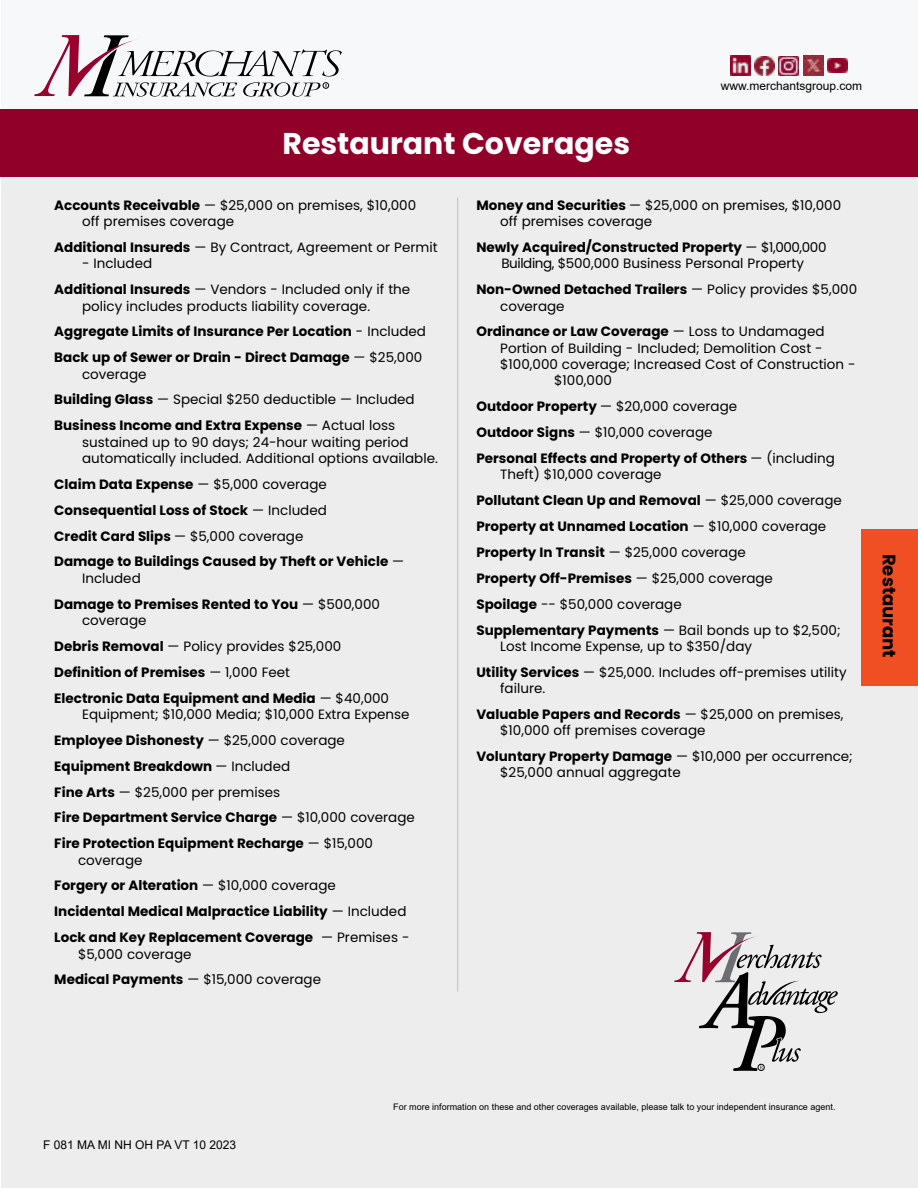
<style>
.page{position:relative;width:918px;height:1188px;background:#fff}
.page>*{position:absolute;margin:0;border:0;box-sizing:border-box;transform-origin:0 0}
.t1{font:700 30px "Poppins";color:#fff}
.t2{font:700 18px "Poppins";color:#000}
.t3{font:13.5px/26px "Poppins";color:#000}
.t4{font:700 13.5px/26px "Poppins";color:#000}
.t5{font:12px "Arial";color:#000}
.t6{font:9px "Arial";color:#000}
.s1{font-weight:700}
.s2{font-weight:400}
</style>
<div class="page">
<div style="left:2px;top:0;width:916px;height:1188px;background:#f7f8f9"></div>
<div style="left:2px;top:176px;width:916px;height:1012px;background:#ededee"></div>
<div style="left:0;top:109px;width:918px;height:67px;background:#910028"></div>
<svg style="left:34px;top:35px;width:308px;height:62px"></svg>
<hr style="left:457px;top:198px;width:1px;height:794px;background:#000">
<div style="left:861px;top:529px;width:57px;height:157px;background:#f04e23"></div>
<img style="left:754px;top:56px;width:20px;height:20px">
<img style="left:779px;top:56px;width:19px;height:20px">
<img style="left:731px;top:56px;width:19px;height:20px">
<img style="left:803px;top:56px;width:20px;height:20px">
<img style="left:828px;top:59px;width:19px;height:14px">
<svg style="left:674px;top:932px;width:164px;height:139px"></svg>
<div style="left:758px;top:1064px;width:6px;height:7px;border:1px solid #000;border-radius:50%"></div>
<h1 class="t1" style="left:283px;top:126px;width:349px">Restaurant Coverages</h1>
<p class="t5" style="left:721px;top:78px;width:143px">www.merchantsgroup.com</p>
<p class="t3" style="left:82px;top:197px;width:336px;line-height:16.2px;text-indent:-28px"><span class="s1">Accounts Receivable</span> — $25,000 on premises, $10,000 off premises coverage</p>
<p class="t3" style="left:54px;top:235px;width:385px"><span class="s1">Additional Insureds</span> — By Contract, Agreement or Permit</p>
<p class="t3" style="left:54px;top:251px;width:358px;text-indent:28px">- Included<br><span class="s1">Additional Insureds</span> — Vendors - Included only if the</p>
<p class="t4" style="left:54px;top:293px;width:373px;text-indent:28px"><span class="s2">policy includes products liability coverage.<br></span>Aggregate Limits of Insurance Per Location <span class="s2">- Included<br></span>Back up of Sewer or Drain - Direct Damage <span class="s2">— $25,000</span></p>
<p class="t3" style="left:54px;top:361px;width:362px;text-indent:28px">coverage<br><span class="s1">Building Glass</span> — Special $250 deductible — Included<br><span class="s1">Business Income and Extra Expense</span> — Actual loss</p>
<p class="t3" style="left:82px;top:434px;width:357px;line-height:16.2px">sustained up to 90 days; 24-hour waiting period automatically included. Additional options available.</p>
<p class="t4" style="left:54px;top:471px;width:351px">Claim Data Expense <span class="s2">— $5,000 coverage </span>Consequential Loss of Stock <span class="s2">— Included<br></span>Credit Card Slips <span class="s2">— $5,000 coverage<br></span>Damage to Buildings Caused by Theft or Vehicle <span class="s2">—</span></p>
<p class="t4" style="left:54px;top:565px;width:327px;text-indent:28px"><span class="s2">Included<br></span>Damage to Premises Rented to You <span class="s2">— $500,000</span></p>
<p class="t4" style="left:54px;top:607px;width:336px;text-indent:28px"><span class="s2">coverage<br></span>Debris Removal <span class="s2">— Policy provides $25,000<br></span>Definition of Premises <span class="s2">— 1,000 Feet<br></span>Electronic Data Equipment and Media <span class="s2">— $40,000</span></p>
<p class="t3" style="left:54px;top:701px;width:362px;text-indent:28px">Equipment; $10,000 Media; $10,000 Extra Expense <span class="s1">Employee Dishonesty</span> — $25,000 coverage <span class="s1">Equipment Breakdown</span> — Included<br><span class="s1">Fine Arts</span> — $25,000 per premises<br><span class="s1">Fire Department Service Charge</span> — $10,000 coverage <span class="s1">Fire Protection Equipment Recharge</span> — $15,000</p>
<p class="t4" style="left:54px;top:847px;width:357px;text-indent:24px"><span class="s2">coverage<br></span>Forgery or Alteration <span class="s2">— $10,000 coverage </span>Incidental Medical Malpractice Liability <span class="s2">— Included </span>Lock and Key Replacement Coverage <span class="s2">— Premises -</span></p>
<p class="t3" style="left:54px;top:941px;width:268px;text-indent:24px">$5,000 coverage<br><span class="s1">Medical Payments</span> — $15,000 coverage</p>
<p class="t3" style="left:500px;top:197px;width:342px;line-height:16.2px;text-indent:-24px"><span class="s1">Money and Securities</span> — $25,000 on premises, $10,000 off premises coverage</p>
<p class="t3" style="left:476px;top:239px;width:352px;line-height:16.2px;text-align:center"><span class="s1">Newly Acquired/Constructed Property</span> — $1,000,000<br>Building, $500,000 Business Personal Property</p>
<p class="t3" style="left:500px;top:282px;width:359px;line-height:16.2px;text-indent:-24px"><span class="s1">Non-Owned Detached Trailers</span> — Policy provides $5,000 coverage</p>
<p class="t4" style="left:476px;top:319px;width:350px">Ordinance or Law Coverage <span class="s2">— Loss to Undamaged</span></p>
<p class="t3" style="left:500px;top:335px;width:324px">Portion of Building - Included; Demolition Cost -</p>
<p class="t3" style="left:500px;top:351px;width:357px">$100,000 coverage; Increased Cost of Construction -</p>
<p class="t3" style="left:554px;top:367px;width:59px">$100,000</p>
<p class="t4" style="left:476px;top:393px;width:360px">Outdoor Property <span class="s2">— $20,000 coverage<br></span>Outdoor Signs <span class="s2">— $10,000 coverage<br></span>Personal Effects and Property of Others <span class="s2">— (including</span></p>
<p class="t3" style="left:476px;top:461px;width:367px;text-indent:24px">Theft) $10,000 coverage<br><span class="s1">Pollutant Clean Up and Removal</span> — $25,000 coverage <span class="s1">Property at Unnamed Location</span> — $10,000 coverage <span class="s1">Property In Transit</span> — $25,000 coverage<br><span class="s1">Property Off-Premises</span> — $25,000 coverage<br><span class="s1">Spoilage</span> -- $50,000 coverage<br><span class="s1">Supplementary Payments</span> — Bail bonds up to $2,500;</p>
<p class="t3" style="left:476px;top:633px;width:372px;text-indent:24px">Lost Income Expense, up to $350/day<br><span class="s1">Utility Services</span> — $25,000. Includes off-premises utility</p>
<p class="t3" style="left:476px;top:675px;width:369px;text-indent:24px">failure.<br><span class="s1">Valuable Papers and Records</span> — $25,000 on premises,</p>
<p class="t3" style="left:476px;top:717px;width:378px;text-indent:24px">$10,000 off premises coverage<br><span class="s1">Voluntary Property Damage</span> — $10,000 per occurrence;</p>
<p class="t3" style="left:500px;top:759px;width:182px">$25,000 annual aggregate</p>
<h2 class="t2" style="left:900px;top:554px;width:105px;rotate:90deg">Restaurant</h2>
<p class="t5" style="left:43px;top:1137px;width:194px">F 081 MA MI NH OH PA VT 10 2023</p>
<p class="t6" style="left:393px;top:1101px;width:444px">For more information on these and other coverages available, please talk to your independent insurance agent.</p>
</div>
